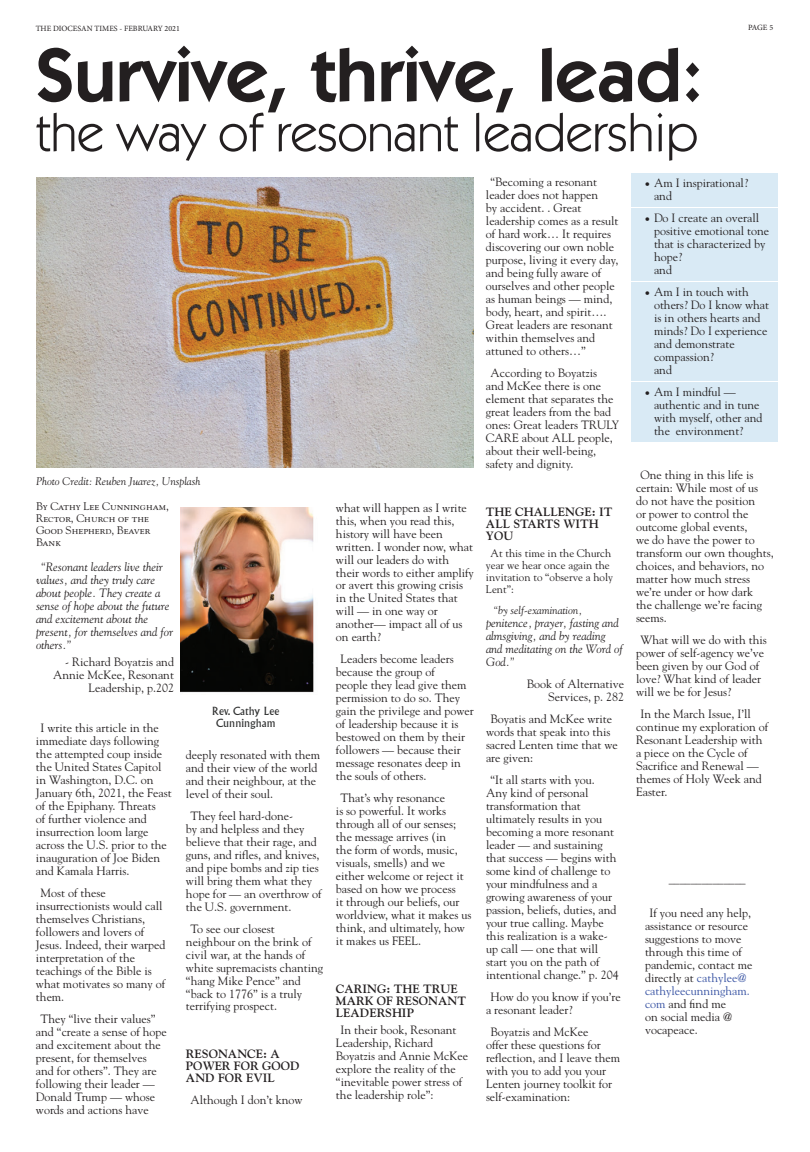
<style>
.page{position:relative;width:810px;height:1152px;background:#fff}
.page>*{position:absolute;margin:0;border:0;box-sizing:border-box;transform-origin:0 0}
.t1{font:600 76px "ITC Kabel Std";color:#231f20}
.t2{font:53px "ITC Kabel Std";color:#231f20}
.t3{font:12px/13px "Goudy Std";color:#231f20}
.t4{font:italic 12px/13px "Goudy Std";color:#231f20}
.t5{font:700 12px/12px "Goudy Std";color:#231f20}
.t6{font:11px/12px "Goudy Std";color:#231f20}
.t7{font:italic 11px "Goudy Std";color:#231f20}
.t8{font:11px/12px "Albertus MT Std";color:#313232;text-align:center}
.t9{font:8px "Minion Pro";color:#231f20}
.s1{color:#3853a3}
</style>
<div class="page">
<div style="left:632px;top:173px;width:146px;height:34px;background:#d9eaf5"></div>
<div style="left:632px;top:208px;width:146px;height:73px;background:#d9eaf5"></div>
<div style="left:632px;top:282px;width:146px;height:99px;background:#d9eaf5"></div>
<div style="left:632px;top:382px;width:146px;height:60px;background:#d9eaf5"></div>
<img style="left:180px;top:507px;width:134px;height:186px">
<img style="left:36px;top:177px;width:438px;height:291px">
<p class="t9" style="left:36px;top:25px;width:146px">THE DIOCESAN TIMES - FEBRUARY 2021</p>
<p class="t9" style="left:748px;top:25px;width:27px">PAGE 5</p>
<h1 class="t1" style="left:36px;top:47px;width:669px">Survive, thrive, lead:</h1>
<h2 class="t2" style="left:36px;top:113px;width:664px">the way of resonant leadership</h2>
<p class="t7" style="left:36px;top:476px;width:166px">Photo Credit: Reuben Juarez, Unsplash</p>
<p class="t6" style="left:36px;top:500px;width:135px">By Cathy Lee Cunningham,<br>Rector, Church of the<br>Good Shepherd, Beaver<br>Bank</p>
<p class="t4" style="left:36px;top:560px;width:139px;text-indent:4px">“Resonant leaders live their values, and they truly care about people. They create a sense of hope about the future and excitement about the present, for themselves and for others.”</p>
<p class="t3" style="left:53px;top:656px;width:122px;text-align:right">- Richard Boyatzis and<br>Annie McKee, Resonant<br>Leadership, p.202</p>
<p class="t3" style="left:36px;top:721px;width:137px;text-indent:4px">I write this article in the immediate days following the attempted coup inside the United States Capitol in Washington, D.C. on<br>January 6th, 2021, the Feast of the Epiphany. Threats<br>of further violence and insurrection loom large across the U.S. prior to the inauguration of Joe Biden and Kamala Harris.</p>
<p class="t3" style="left:36px;top:886px;width:132px;text-indent:4px">Most of these insurrectionists would call themselves Christians, followers and lovers of<br>Jesus. Indeed, their warped interpretation of the teachings of the Bible is what motivates so many of them.</p>
<p class="t3" style="left:36px;top:1012px;width:132px;text-indent:4px">They “live their values” and “create a sense of hope and excitement about the present, for themselves and for others”. They are following their leader —<br>Donald Trump — whose words and actions have</p>
<p class="t8" style="left:212px;top:706px;width:69px">Rev. Cathy Lee<br>Cunningham</p>
<p class="t3" style="left:186px;top:748px;width:134px">deeply resonated with them and their view of the world and their neighbour, at the level of their soul.</p>
<p class="t3" style="left:186px;top:809px;width:138px;text-indent:4px">They feel hard-done-<br>by and helpless and they believe that their rage, and guns, and rifles, and knives, and pipe bombs and zip ties will bring them what they hope for — an overthrow of the U.S. government.</p>
<p class="t3" style="left:186px;top:922px;width:139px;text-indent:4px">To see our closest neighbour on the brink of civil war, at the hands of white supremacists chanting “hang Mike Pence” and “back to 1776” is a truly terrifying prospect.</p>
<p class="t5" style="left:186px;top:1048px;width:115px">RESONANCE: A<br>POWER FOR GOOD<br>AND FOR EVIL</p>
<p class="t3" style="left:190px;top:1094px;width:114px">Although I don’t know</p>
<p class="t3" style="left:336px;top:501px;width:139px">what will happen as I write this, when you read this, history will have been written. I wonder now, what will our leaders do with their words to either amplify or avert this growing crisis in the United States that will — in one way or another— impact all of us on earth?</p>
<p class="t3" style="left:336px;top:653px;width:139px;text-indent:4px">Leaders become leaders because the group of<br>people they lead give them permission to do so. They gain the privilege and power of leadership because it is bestowed on them by their followers — because their message resonates deep in the souls of others.</p>
<p class="t3" style="left:336px;top:792px;width:137px;text-indent:4px">That’s why resonance<br>is so powerful. It works through all of our senses; the message arrives (in<br>the form of words, music, visuals, smells) and we either welcome or reject it based on how we process<br>it through our beliefs, our worldview, what it makes us think, and ultimately, how it makes us FEEL.</p>
<p class="t5" style="left:336px;top:983px;width:132px">CARING: THE TRUE<br>MARK OF RESONANT<br>LEADERSHIP</p>
<p class="t3" style="left:336px;top:1024px;width:134px;text-indent:4px">In their book, Resonant<br>Leadership, Richard<br>Boyatzis and Annie McKee explore the reality of the “inevitable power stress of the leadership role”:</p>
<p class="t3" style="left:486px;top:176px;width:134px;text-indent:4px">“Becoming a resonant leader does not happen<br>by accident. . Great leadership comes as a result of hard work… It requires discovering our own noble purpose, living it every day, and being fully aware of ourselves and other people as human beings — mind, body, heart, and spirit….<br>Great leaders are resonant within themselves and attuned to others…”</p>
<p class="t3" style="left:486px;top:367px;width:135px;text-indent:4px">According to Boyatzis<br>and McKee there is one element that separates the great leaders from the bad ones: Great leaders TRULY<br>CARE about ALL people, about their well-being, safety and dignity.</p>
<p class="t5" style="left:486px;top:506px;width:128px">THE CHALLENGE: IT<br>ALL STARTS WITH<br>YOU</p>
<p class="t6" style="left:486px;top:547px;width:129px;text-indent:5px">At this time in the Church year we hear once again the invitation to “observe a holy<br>Lent”:</p>
<p class="t7" style="left:493px;top:604px;width:90px">“by self-examination,</p>
<p class="t4" style="left:486px;top:616px;width:138px">penitence, prayer, fasting and almsgiving, and by reading and meditating on the Word of<br>God.”</p>
<p class="t3" style="left:527px;top:677px;width:99px;text-align:right">Book of Alternative<br>Services, p. 282</p>
<p class="t3" style="left:486px;top:712px;width:133px;text-indent:4px">Boyatis and McKee write words that speak into this sacred Lenten time that we are given:</p>
<p class="t3" style="left:486px;top:773px;width:134px;text-indent:4px">“It all starts with you.<br>Any kind of personal transformation that ultimately results in you becoming a more resonant leader — and sustaining that success — begins with some kind of challenge to your mindfulness and a growing awareness of your passion, beliefs, duties, and your true calling. Maybe this realization is a wake&shy;up call — one that will start you on the path of intentional change.” p. 204</p>
<p class="t3" style="left:486px;top:990px;width:136px;text-indent:4px">How do you know if you’re a resonant leader?</p>
<p class="t3" style="left:486px;top:1025px;width:134px;text-indent:4px">Boyatzis and McKee<br>offer these questions for reflection, and I leave them with you to add you your<br>Lenten journey toolkit for self-examination:</p>
<p class="t3" style="left:654px;top:176px;width:95px;text-indent:-9px">• Am I inspirational? and</p>
<p class="t3" style="left:654px;top:211px;width:117px;text-indent:-9px">• Do I create an overall positive emotional tone that is characterized by hope?<br>and</p>
<p class="t3" style="left:654px;top:285px;width:117px;text-indent:-9px">• Am I in touch with others? Do I know what is in others hearts and minds? Do I experience and demonstrate compassion?<br>and</p>
<p class="t3" style="left:654px;top:385px;width:110px;text-indent:-9px">• Am I mindful — authentic and in tune with myself, other and the environment?</p>
<p class="t3" style="left:636px;top:468px;width:139px;text-indent:4px">One thing in this life is certain: While most of us<br>do not have the position<br>or power to control the outcome global events,<br>we do have the power to transform our own thoughts, choices, and behaviors, no matter how much stress we’re under or how dark<br>the challenge we’re facing seems.</p>
<p class="t3" style="left:636px;top:633px;width:132px;text-indent:4px">What will we do with this power of self-agency we’ve been given by our God of love? What kind of leader will we be for Jesus?</p>
<p class="t3" style="left:636px;top:707px;width:135px;text-indent:4px">In the March Issue, I’ll continue my exploration of<br>Resonant Leadership with a piece on the Cycle of<br>Sacrifice and Renewal — themes of Holy Week and<br>Easter.</p>
<p class="t6" style="left:669px;top:873px;width:78px">______________</p>
<p class="t3" style="left:645px;top:906px;width:109px;text-indent:5px">If you need any help, assistance or resource suggestions to move through this time of pandemic, contact me directly at <span class="s1">cathylee@ cathyleecunningham. com</span> and find me<br>on social media @ vocapeace.</p>
</div>
